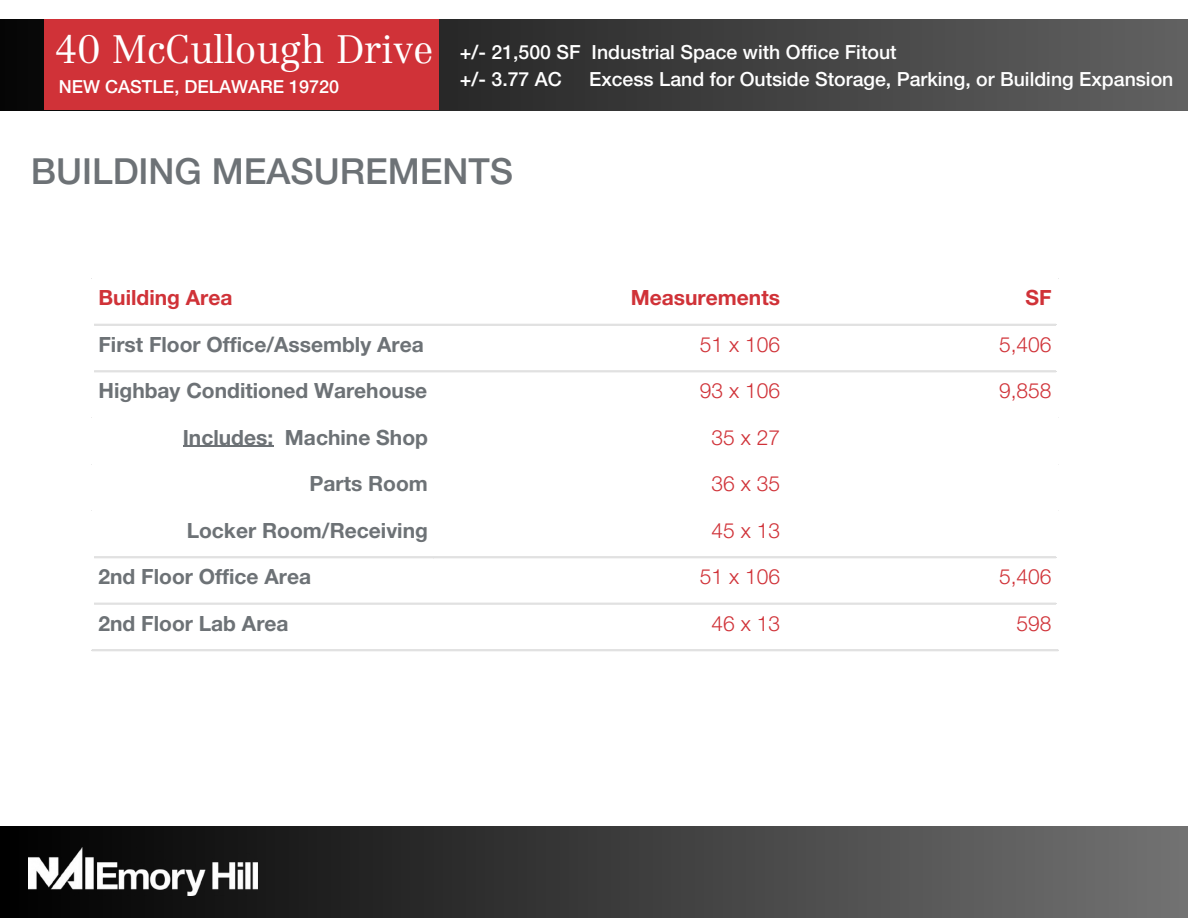
<style>
.page{position:relative;width:1188px;height:918px;background:#fff}
.page>*{position:absolute;margin:0;border:0;box-sizing:border-box;transform-origin:0 0}
.t1{font:300 39px "Centennial LT Std";color:#fff}
.t2{font:500 36px "Helvetica Neue LT Std";color:#6d7276}
.t3{font:700 21px "Helvetica Neue LT Std";color:#6d7276}
.t4{font:300 21px "Helvetica Neue LT Std";color:#d03238}
.t5{font:700 21px "Helvetica Neue LT Std";color:#d03238}
.t6{font:500 19.5px "Helvetica Neue LT Std";color:#fff}
.t7{font:500 18px "Helvetica Neue LT Std";color:#fff}
</style>
<div class="page">
<div style="left:0;top:826px;width:1188px;height:92px;background:linear-gradient(to right,#000,#727272)"></div>
<img style="left:29px;top:847px;width:228px;height:49px">
<svg style="left:0;top:19px;width:1188px;height:91px;background:#404040"></svg>
<div style="left:44px;top:19px;width:395px;height:91px;background:#d03238"></div>
<hr style="left:183px;top:446px;width:90px;height:1px;background:#6d7276">
<hr style="left:94px;top:324px;width:962px;height:2px;background:#e1e1e1">
<hr style="left:94px;top:370px;width:962px;height:2px;background:#e1e1e1">
<hr style="left:94px;top:556px;width:962px;height:2px;background:#e1e1e1">
<hr style="left:94px;top:603px;width:962px;height:2px;background:#e1e1e1">
<hr style="left:92px;top:649px;width:966px;height:2px;background:#e1e1e1">
<h3 class="t1" style="left:54px;top:34px;width:381px">40 McCullough Drive</h3>
<h1 class="t6" style="left:460px;top:45px;width:438px">+/- 21,500 SF Industrial Space with Office Fitout</h1>
<p class="t6" style="left:460px;top:72px;width:103px">+/- 3.77 AC</p>
<p class="t6" style="left:589px;top:72px;width:586px">Excess Land for Outside Storage, Parking, or Building Expansion</p>
<p class="t7" style="left:59px;top:80px;width:282px">NEW CASTLE, DELAWARE 19720</p>
<p class="t2" style="left:31px;top:158px;width:484px">BUILDING MEASUREMENTS</p>
<p class="t5" style="left:99px;top:290px;width:136px">Building Area</p>
<p class="t5" style="left:631px;top:290px;width:151px">Measurements</p>
<p class="t5" style="left:1025px;top:290px;width:28px">SF</p>
<p class="t3" style="left:99px;top:337px;width:327px">First Floor Office/Assembly Area</p>
<p class="t4" style="left:700px;top:337px;width:82px">51 x 106</p>
<p class="t4" style="left:999px;top:337px;width:54px">5,406</p>
<p class="t3" style="left:99px;top:383px;width:330px">Highbay Conditioned Warehouse</p>
<p class="t4" style="left:700px;top:383px;width:82px">93 x 106</p>
<p class="t4" style="left:999px;top:383px;width:54px">9,858</p>
<p class="t3" style="left:183px;top:430px;width:247px">Includes: Machine Shop</p>
<p class="t4" style="left:712px;top:430px;width:70px">35 x 27</p>
<p class="t3" style="left:309px;top:476px;width:120px">Parts Room</p>
<p class="t4" style="left:712px;top:476px;width:70px">36 x 35</p>
<p class="t3" style="left:187px;top:523px;width:243px">Locker Room/Receiving</p>
<p class="t4" style="left:712px;top:523px;width:70px">45 x 13</p>
<p class="t3" style="left:99px;top:569px;width:214px">2nd Floor Office Area</p>
<p class="t4" style="left:700px;top:569px;width:82px">51 x 106</p>
<p class="t4" style="left:999px;top:569px;width:54px">5,406</p>
<p class="t3" style="left:99px;top:616px;width:192px">2nd Floor Lab Area</p>
<p class="t4" style="left:712px;top:616px;width:70px">46 x 13</p>
<p class="t4" style="left:1017px;top:616px;width:37px">598</p>
</div>
